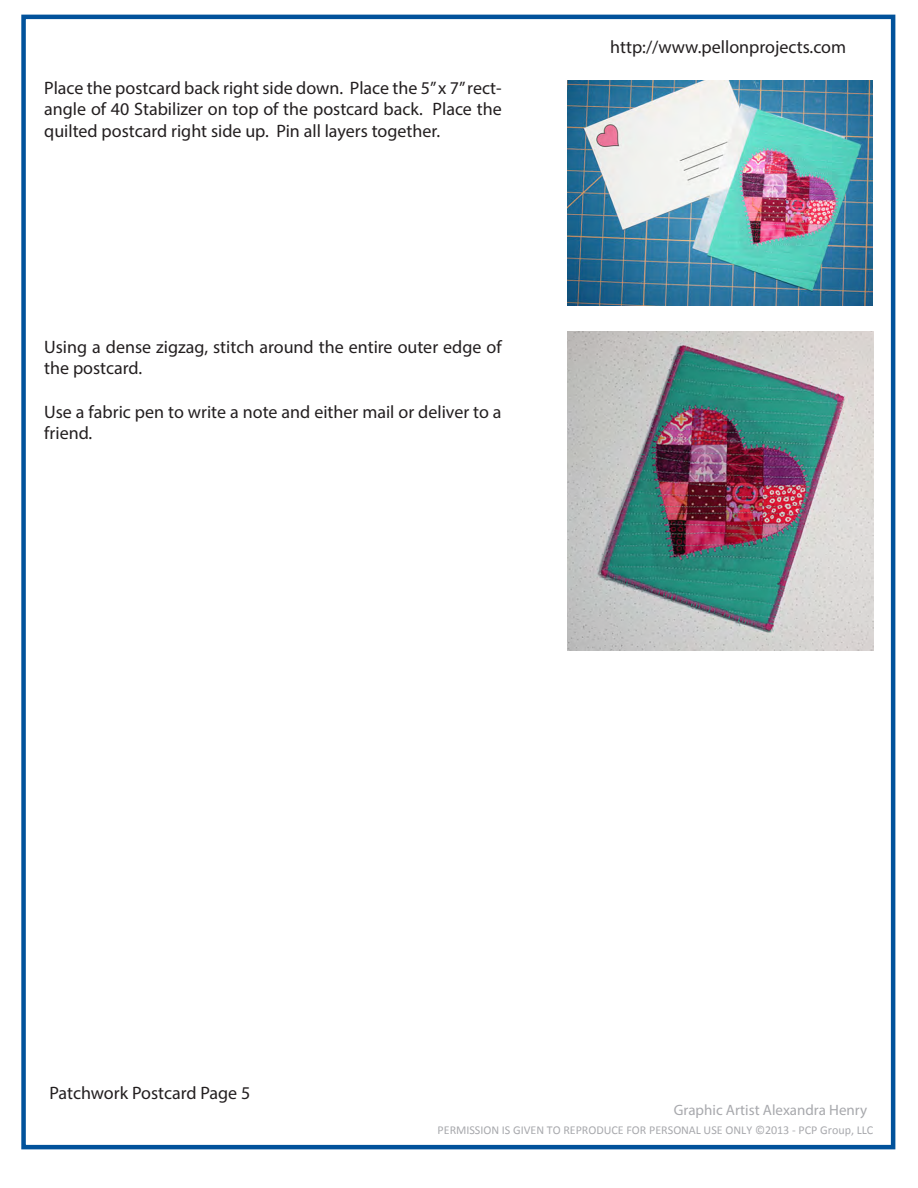
<style>
.page{position:relative;width:918px;height:1188px;background:#fff}
.page>*{position:absolute;margin:0;border:0;box-sizing:border-box;transform-origin:0 0}
.t1{font:18px/21.6px "Myriad Pro";color:#231f20}
.t2{font:15px "Myriad Pro";color:#a8a9ad}
.t3{font:12px "Calibri";color:#a8a9ad}
</style>
<div class="page">
<div style="left:21px;top:15px;width:874px;height:1134px;border:4px solid #01529b"></div>
<img style="left:567px;top:81px;width:306px;height:225px">
<img style="left:567px;top:332px;width:306px;height:318px">
<p class="t1" style="left:44px;top:76px;width:459px;text-align:justify">Place the postcard back right side down. Place the 5” x 7” rect&shy;angle of 40 Stabilizer on top of the postcard back. Place the quilted postcard right side up. Pin all layers together.</p>
<p class="t1" style="left:44px;top:336px;width:459px">Using a dense zigzag, stitch around the entire outer edge of the postcard.</p>
<p class="t1" style="left:44px;top:400px;width:459px">Use a fabric pen to write a note and either mail or deliver to a friend.</p>
<p class="t1" style="left:610px;top:36px;width:237px">http://www.pellonprojects.com</p>
<p class="t1" style="left:49px;top:1082px;width:202px">Patchwork Postcard Page 5</p>
<p class="t2" style="left:674px;top:1100px;width:195px">Graphic Artist Alexandra Henry</p>
<p class="t3" style="left:437px;top:1123px;width:437px">PERMISSION IS GIVEN TO REPRODUCE FOR PERSONAL USE ONLY ©2013 - PCP Group, LLC</p>
</div>
